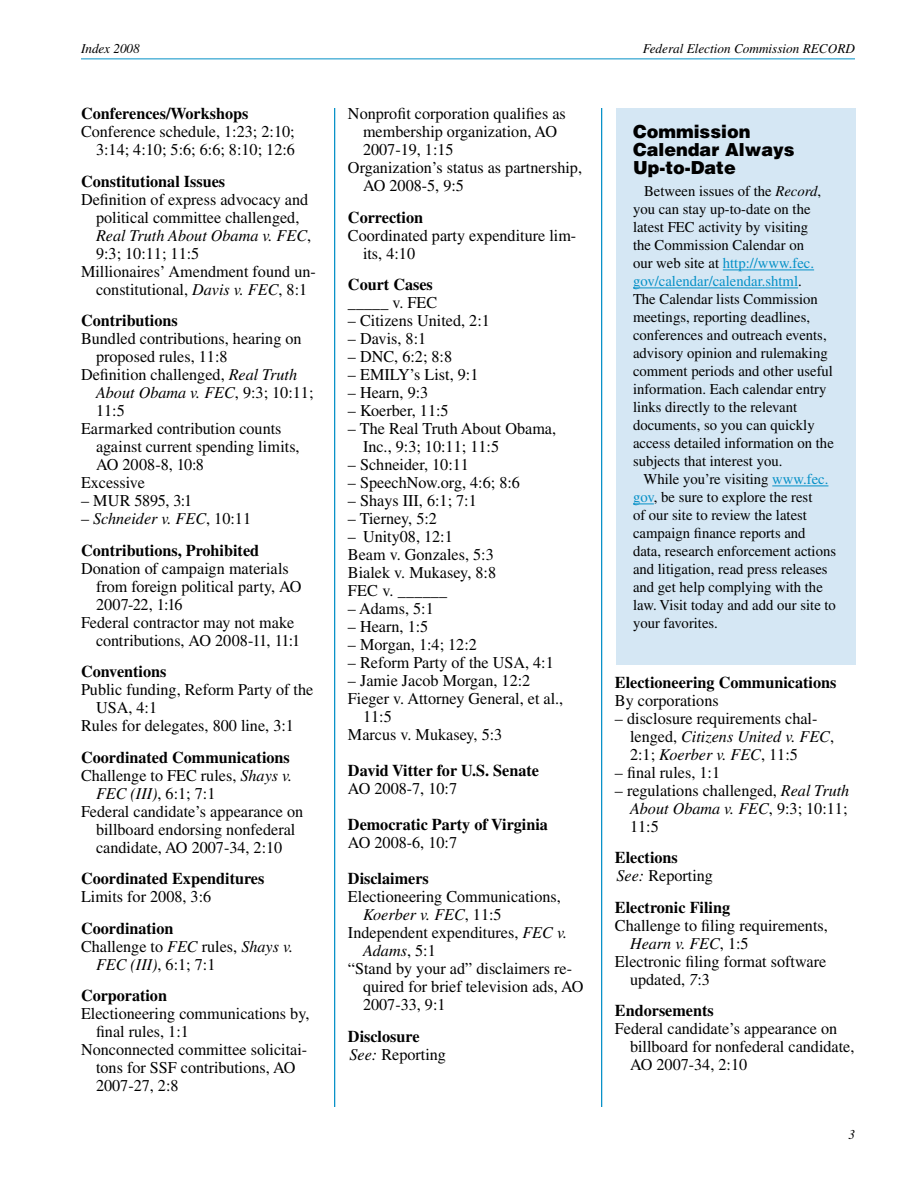
<style>
.page{position:relative;width:918px;height:1188px;background:#fff}
.page>*{position:absolute;margin:0;border:0;box-sizing:border-box;transform-origin:0 0}
.t1{font:900 18px/18px "Helvetica LT Std";color:#000}
.t2{font:16.5px/18px "Times LT Std";color:#000}
.t3{font:700 16.5px/18px "Times LT Std";color:#000}
.t4{font:italic 16.5px "Times LT Std";color:#000}
.t5{font:15px/18px "Times LT Std";color:#000}
.t6{font:italic 13.5px "Times LT Std";color:#000}
.s1{font-style:normal}
.s2{font-style:italic}
.s3{font-weight:400}
.s4{font-weight:400;font-style:italic}
.s5{color:#0490c7}
</style>
<div class="page">
<hr style="left:81px;top:58px;width:774px;height:1px;background:#0490c7">
<hr style="left:334px;top:108px;width:1px;height:999px;background:#0490c7">
<hr style="left:601px;top:108px;width:1px;height:999px;background:#0490c7">
<div style="left:616px;top:108px;width:240px;height:557px;background:#d5e7f4"></div>
<hr style="left:723px;top:270px;width:91px;height:1px;background:#0490c7">
<hr style="left:633px;top:288px;width:165px;height:1px;background:#0490c7">
<hr style="left:772px;top:486px;width:56px;height:1px;background:#0490c7">
<svg style="left:633px;top:504px;width:21px;height:1px"></svg>
<p class="t6" style="left:81px;top:41px;width:60px">Index 2008</p>
<p class="t6" style="left:643px;top:41px;width:214px">Federal Election Commission RECORD</p>
<p class="t3" style="left:81px;top:104px;width:169px">Conferences/Workshops</p>
<p class="t2" style="left:81px;top:123px;width:216px;text-align:right">Conference schedule, 1:23; 2:10;<br>3:14; 4:10; 5:6; 6:6; 8:10; 12:6</p>
<p class="t3" style="left:81px;top:172px;width:146px">Constitutional Issues</p>
<p class="t2" style="left:81px;top:190px;width:229px">Definition of express advocacy and</p>
<p class="t2" style="left:96px;top:208px;width:205px">political committee challenged,</p>
<p class="t4" style="left:96px;top:226px;width:217px">Real Truth About Obama v. FEC<span class="s1">,</span></p>
<p class="t2" style="left:96px;top:244px;width:105px">9:3; 10:11; 11:5</p>
<p class="t2" style="left:81px;top:262px;width:236px">Millionaires’ Amendment found un-</p>
<p class="t2" style="left:96px;top:280px;width:213px">constitutional, <span class="s2">Davis v. FEC</span>, 8:1</p>
<p class="t3" style="left:81px;top:311px;width:98px">Contributions</p>
<p class="t2" style="left:81px;top:330px;width:222px">Bundled contributions, hearing on</p>
<p class="t2" style="left:96px;top:348px;width:133px">proposed rules, 11:8</p>
<p class="t2" style="left:81px;top:366px;width:218px">Definition challenged, <span class="s2">Real Truth</span></p>
<p class="t4" style="left:96px;top:384px;width:219px">About Obama v. FEC<span class="s1">, 9:3; 10:11;</span></p>
<p class="t2" style="left:96px;top:402px;width:30px">11:5</p>
<p class="t2" style="left:81px;top:420px;width:202px">Earmarked contribution counts</p>
<p class="t2" style="left:96px;top:438px;width:205px">against current spending limits,</p>
<p class="t2" style="left:96px;top:456px;width:109px">AO 2008-8, 10:8</p>
<p class="t2" style="left:81px;top:474px;width:66px">Excessive</p>
<p class="t2" style="left:81px;top:492px;width:113px">– MUR 5895, 3:1</p>
<p class="t3" style="left:81px;top:503px;width:180px;line-height:31.5px"><span class="s3">–</span> <span class="s4">Schneider v. FEC</span><span class="s3">, 10:11<br></span>Contributions, Prohibited</p>
<p class="t2" style="left:81px;top:559px;width:209px">Donation of campaign materials</p>
<p class="t2" style="left:96px;top:577px;width:207px">from foreign political party, AO</p>
<p class="t2" style="left:96px;top:595px;width:88px">2007-22, 1:16</p>
<p class="t2" style="left:81px;top:613px;width:215px">Federal contractor may not make</p>
<p class="t2" style="left:96px;top:631px;width:206px">contributions, AO 2008-11, 11:1</p>
<p class="t3" style="left:81px;top:662px;width:87px">Conventions</p>
<p class="t2" style="left:81px;top:681px;width:234px">Public funding, Reform Party of the</p>
<p class="t2" style="left:96px;top:699px;width:63px">USA, 4:1</p>
<p class="t2" style="left:81px;top:717px;width:215px">Rules for delegates, 800 line, 3:1</p>
<p class="t3" style="left:81px;top:748px;width:210px">Coordinated Communications</p>
<p class="t2" style="left:81px;top:766px;width:213px">Challenge to FEC rules, <span class="s2">Shays v.</span></p>
<p class="t4" style="left:96px;top:784px;width:121px">FEC (III)<span class="s1">, 6:1; 7:1</span></p>
<p class="t2" style="left:81px;top:802px;width:224px">Federal candidate’s appearance on</p>
<p class="t2" style="left:96px;top:820px;width:201px">billboard endorsing nonfederal</p>
<p class="t2" style="left:96px;top:838px;width:188px">candidate, AO 2007-34, 2:10</p>
<p class="t3" style="left:81px;top:869px;width:185px">Coordinated Expenditures</p>
<p class="t2" style="left:81px;top:888px;width:132px">Limits for 2008, 3:6</p>
<p class="t3" style="left:81px;top:919px;width:94px">Coordination</p>
<p class="t2" style="left:81px;top:937px;width:214px">Challenge to <span class="s2">FEC</span> rules, <span class="s2">Shays v.</span></p>
<p class="t4" style="left:96px;top:955px;width:121px">FEC (III)<span class="s1">, 6:1; 7:1</span></p>
<p class="t3" style="left:81px;top:986px;width:88px">Corporation</p>
<p class="t2" style="left:81px;top:1005px;width:230px">Electioneering communications by,</p>
<p class="t2" style="left:96px;top:1023px;width:94px">final rules, 1:1</p>
<p class="t2" style="left:81px;top:1041px;width:228px">Nonconnected committee solicitai-</p>
<p class="t2" style="left:96px;top:1059px;width:201px">tons for SSF contributions, AO</p>
<p class="t2" style="left:96px;top:1077px;width:84px">2007-27, 2:8</p>
<p class="t2" style="left:348px;top:105px;width:219px">Nonprofit corporation qualifies as</p>
<p class="t2" style="left:363px;top:123px;width:196px">membership organization, AO</p>
<p class="t2" style="left:363px;top:141px;width:92px">2007-19, 1:15</p>
<p class="t2" style="left:348px;top:159px;width:236px">Organization’s status as partnership,</p>
<p class="t2" style="left:363px;top:177px;width:103px">AO 2008-5, 9:5</p>
<p class="t3" style="left:348px;top:208px;width:77px">Correction</p>
<p class="t2" style="left:363px;top:226px;width:215px;text-indent:-15px">Coordinated party expenditure lim&shy;its, 4:10</p>
<p class="t3" style="left:348px;top:275px;width:86px">Court Cases</p>
<p class="t2" style="left:348px;top:294px;width:91px">_____ v. FEC</p>
<p class="t2" style="left:348px;top:312px;width:143px">– Citizens United, 2:1</p>
<p class="t2" style="left:348px;top:330px;width:80px">– Davis, 8:1</p>
<p class="t2" style="left:348px;top:348px;width:106px">– DNC, 6:2; 8:8</p>
<p class="t2" style="left:348px;top:366px;width:132px">– EMILY’s List, 9:1</p>
<p class="t2" style="left:348px;top:384px;width:82px">– Hearn, 9:3</p>
<p class="t2" style="left:348px;top:402px;width:102px">– Koerber, 11:5</p>
<p class="t2" style="left:363px;top:420px;width:195px;text-indent:-15px">– The Real Truth About Obama,<br>Inc., 9:3; 10:11; 11:5</p>
<p class="t2" style="left:348px;top:456px;width:123px">– Schneider, 10:11</p>
<p class="t2" style="left:348px;top:474px;width:174px">– SpeechNow.org, 4:6; 8:6</p>
<p class="t2" style="left:348px;top:492px;width:130px">– Shays III, 6:1; 7:1</p>
<p class="t2" style="left:348px;top:510px;width:91px">– Tierney, 5:2</p>
<p class="t2" style="left:348px;top:528px;width:150px">– Unity08, 12:1<br>Beam v. Gonzales, 5:3<br>Bialek v. Mukasey, 8:8<br>FEC v. ______</p>
<p class="t2" style="left:348px;top:600px;width:87px">– Adams, 5:1</p>
<p class="t2" style="left:348px;top:618px;width:82px">– Hearn, 1:5</p>
<p class="t2" style="left:348px;top:636px;width:130px">– Morgan, 1:4; 12:2</p>
<p class="t2" style="left:348px;top:654px;width:207px">– Reform Party of the USA, 4:1</p>
<p class="t2" style="left:348px;top:672px;width:184px">– Jamie Jacob Morgan, 12:2</p>
<p class="t2" style="left:348px;top:690px;width:217px">Fieger v. Attorney General, et al.,</p>
<p class="t2" style="left:363px;top:708px;width:30px">11:5</p>
<p class="t2" style="left:348px;top:726px;width:156px">Marcus v. Mukasey, 5:3</p>
<p class="t3" style="left:348px;top:761px;width:193px">David Vitter for U.S. Senate</p>
<p class="t2" style="left:348px;top:780px;width:111px">AO 2008-7, 10:7</p>
<p class="t3" style="left:348px;top:815px;width:201px">Democratic Party of Virginia</p>
<p class="t2" style="left:348px;top:834px;width:111px">AO 2008-6, 10:7</p>
<p class="t3" style="left:348px;top:869px;width:82px">Disclaimers</p>
<p class="t2" style="left:348px;top:888px;width:214px">Electioneering Communications,</p>
<p class="t4" style="left:363px;top:906px;width:140px">Koerber v. FEC<span class="s1">, 11:5</span></p>
<p class="t2" style="left:348px;top:924px;width:221px">Independent expenditures, <span class="s2">FEC v.</span></p>
<p class="t4" style="left:363px;top:942px;width:74px">Adams<span class="s1">, 5:1</span></p>
<p class="t2" style="left:348px;top:960px;width:226px">“Stand by your ad” disclaimers re-</p>
<p class="t2" style="left:363px;top:978px;width:222px">quired for brief television ads, AO</p>
<p class="t2" style="left:363px;top:996px;width:84px">2007-33, 9:1</p>
<p class="t3" style="left:348px;top:1027px;width:100px">Disclosure<br><span class="s4">See:</span> <span class="s3">Reporting</span></p>
<p class="t1" style="left:633px;top:122px;width:163px">Commission<br>Calendar Always<br>Up-to-Date</p>
<p class="t5" style="left:633px;top:182px;width:202px;text-indent:11px">Between issues of the <span class="s2">Record</span>, you can stay up-to-date on the latest FEC activity by visiting<br>the Commission Calendar on<br>our web site at <span class="s5">http://www.fec. gov/calendar/calendar.shtml</span>.<br>The Calendar lists Commission meetings, reporting deadlines, conferences and outreach events, advisory opinion and rulemaking comment periods and other useful information. Each calendar entry links directly to the relevant documents, so you can quickly access detailed information on the subjects that interest you.</p>
<p class="t5" style="left:633px;top:470px;width:205px;text-indent:11px">While you’re visiting <span class="s5">www.fec. gov</span>, be sure to explore the rest<br>of our site to review the latest campaign finance reports and data, research enforcement actions and litigation, read press releases and get help complying with the law. Visit today and add our site to your favorites.</p>
<p class="t3" style="left:615px;top:673px;width:223px">Electioneering Communications</p>
<p class="t2" style="left:615px;top:691px;width:105px">By corporations</p>
<p class="t2" style="left:630px;top:709px;width:206px;text-indent:-15px">– disclosure requirements chal&shy;lenged, <span class="s2">Citizens United v. FEC</span>,<br>2:1; <span class="s2">Koerber v. FEC</span>, 11:5</p>
<p class="t2" style="left:615px;top:763px;width:107px">– final rules, 1:1</p>
<p class="t2" style="left:630px;top:781px;width:221px;text-align:justify;text-indent:-15px">– regulations challenged, <span class="s2">Real Truth About Obama v. FEC</span>, 9:3; 10:11; 11:5</p>
<p class="t3" style="left:615px;top:848px;width:100px">Elections<br><span class="s4">See:</span> <span class="s3">Reporting</span></p>
<p class="t3" style="left:615px;top:898px;width:117px">Electronic Filing</p>
<p class="t2" style="left:615px;top:916px;width:214px">Challenge to filing requirements,</p>
<p class="t4" style="left:630px;top:934px;width:120px">Hearn v. FEC<span class="s1">, 1:5</span></p>
<p class="t2" style="left:615px;top:952px;width:213px">Electronic filing format software</p>
<p class="t2" style="left:630px;top:970px;width:81px">updated, <span class="s2">7</span>:3</p>
<p class="t3" style="left:615px;top:1001px;width:100px">Endorsements</p>
<p class="t2" style="left:630px;top:1020px;width:226px;text-indent:-15px">Federal candidate’s appearance on billboard for nonfederal candidate,<br>AO 2007-34, 2:10</p>
<p class="t6" style="left:848px;top:1127px;width:8px">3</p>
</div>
